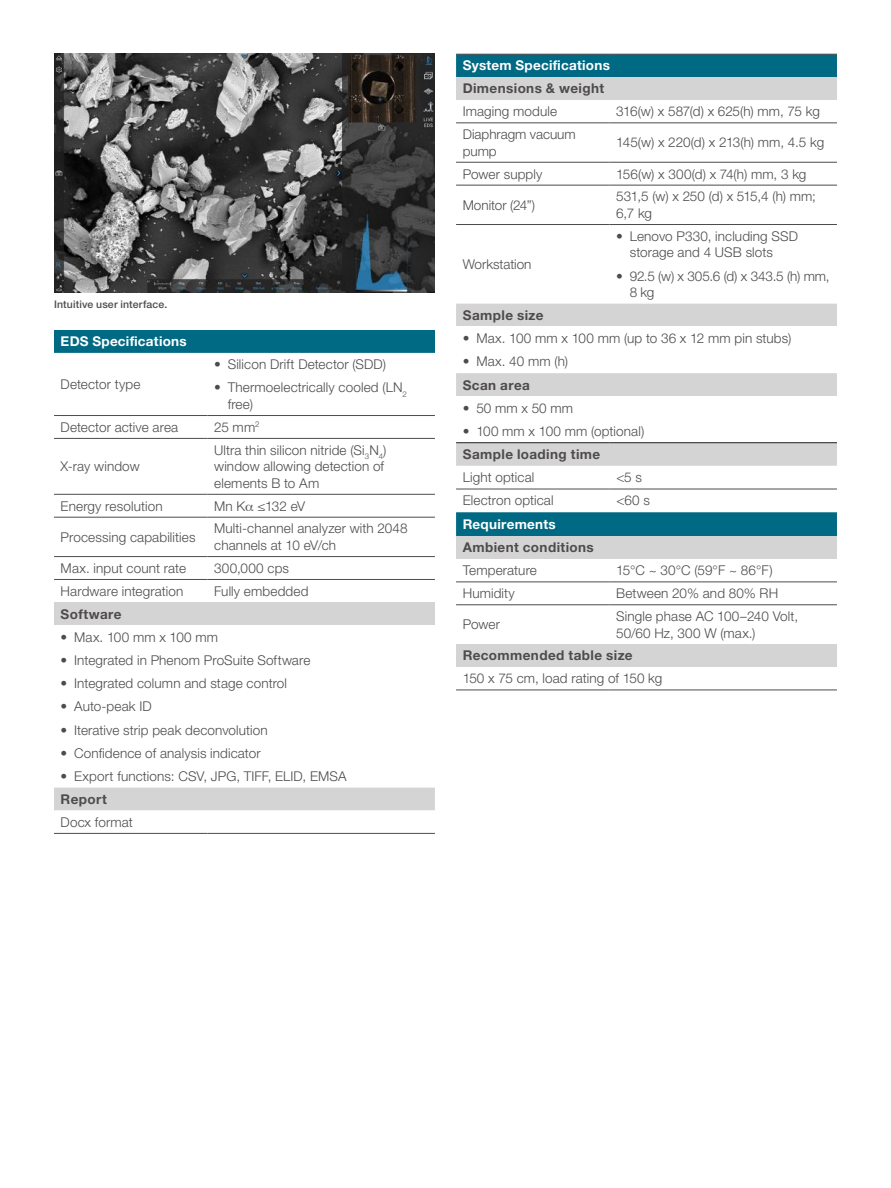
<style>
.page{position:relative;width:891px;height:1188px;background:#fff}
.page>*{position:absolute;margin:0;border:0;box-sizing:border-box;transform-origin:0 0}
.t1{font:300 13.5px/16.5px "Helvetica Neue LT Pro";letter-spacing:.01em;color:#4e4b4c}
.t2{font:700 13.5px "Helvetica Neue LT Pro";letter-spacing:.03em;color:#4e4b4c}
.t3{font:300 13.5px/16.5px "Helvetica Neue LT Pro";letter-spacing:-.02em;color:#4e4b4c}
.t4{font:700 13.5px "Helvetica Neue LT Pro";letter-spacing:.02em;color:#fff}
.t5{font:300 13.5px "Helvetica Neue LT Pro";letter-spacing:-.01em;color:#4e4b4c}
.t6{font:500 10.5px "Helvetica Neue LT Pro";letter-spacing:.015em;color:#4e4b4c}
</style>
<div class="page">
<div style="left:54px;top:330px;width:381px;height:23px;background:#006983"></div>
<div style="left:54px;top:602px;width:154px;height:23px;background:#d5d4d5"></div>
<div style="left:208px;top:602px;width:227px;height:23px;background:#d5d4d5"></div>
<svg style="left:54px;top:788px;width:381px;height:45px"></svg>
<hr style="left:54px;top:833px;width:154px;height:1px;background:#4e4b4c">
<hr style="left:208px;top:833px;width:227px;height:1px;background:#4e4b4c">
<div style="left:456px;top:55px;width:381px;height:481px;background:#006983"></div>
<div style="left:456px;top:77px;width:381px;height:23px;background:#d5d4d5"></div>
<svg style="left:456px;top:100px;width:381px;height:124px"></svg>
<div style="left:456px;top:225px;width:154px;height:79px;background:#fff"></div>
<div style="left:610px;top:225px;width:227px;height:79px;background:#fff"></div>
<div style="left:456px;top:304px;width:381px;height:23px;background:#d5d4d5"></div>
<div style="left:456px;top:327px;width:381px;height:46px;background:#fff"></div>
<div style="left:456px;top:373px;width:381px;height:23px;background:#d5d4d5"></div>
<div style="left:456px;top:396px;width:381px;height:47px;background:#fff"></div>
<svg style="left:456px;top:443px;width:381px;height:69px"></svg>
<div style="left:456px;top:536px;width:154px;height:23px;background:#d5d4d5"></div>
<div style="left:610px;top:536px;width:227px;height:23px;background:#d5d4d5"></div>
<svg style="left:456px;top:581px;width:381px;height:24px"></svg>
<div style="left:456px;top:644px;width:381px;height:23px;background:#d5d4d5"></div>
<hr style="left:456px;top:442px;width:154px;height:1px;background:#241f1f">
<hr style="left:610px;top:442px;width:227px;height:1px;background:#241f1f">
<hr style="left:456px;top:489px;width:154px;height:1px;background:#4e4b4c">
<hr style="left:610px;top:489px;width:227px;height:1px;background:#4e4b4c">
<hr style="left:456px;top:123px;width:154px;height:1px;background:#4e4b4c">
<hr style="left:610px;top:123px;width:227px;height:1px;background:#4e4b4c">
<hr style="left:456px;top:162px;width:154px;height:1px;background:#4e4b4c">
<hr style="left:610px;top:162px;width:227px;height:1px;background:#4e4b4c">
<hr style="left:456px;top:185px;width:154px;height:1px;background:#4e4b4c">
<hr style="left:610px;top:185px;width:227px;height:1px;background:#4e4b4c">
<hr style="left:456px;top:224px;width:154px;height:1px;background:#4e4b4c">
<hr style="left:610px;top:224px;width:227px;height:1px;background:#4e4b4c">
<hr style="left:456px;top:582px;width:154px;height:1px;background:#4e4b4c">
<hr style="left:610px;top:582px;width:227px;height:1px;background:#4e4b4c">
<hr style="left:456px;top:605px;width:154px;height:1px;background:#4e4b4c">
<hr style="left:610px;top:605px;width:227px;height:1px;background:#4e4b4c">
<hr style="left:456px;top:690px;width:154px;height:1px;background:#4e4b4c">
<hr style="left:610px;top:690px;width:227px;height:1px;background:#4e4b4c">
<hr style="left:456px;top:54px;width:154px;height:1px;background:#4e4b4c">
<hr style="left:610px;top:54px;width:227px;height:1px;background:#4e4b4c">
<img style="left:54px;top:54px;width:381px;height:238px">
<svg style="left:54px;top:415px;width:381px;height:165px"></svg>
<p class="t6" style="left:54px;top:298px;width:115px">Intuitive user interface.</p>
<p class="t4" style="left:61px;top:333px;width:128px">EDS Specifications</p>
<p class="t1" style="left:61px;top:376px;width:81px">Detector type</p>
<p class="t1" style="left:214px;top:356px;width:173px">• Silicon Drift Detector (SDD)</p>
<p class="t1" style="left:228px;top:379px;width:181px;text-indent:-14px">• Thermoelectrically cooled (LN<sub>2 </sub>free)</p>
<p class="t1" style="left:61px;top:418px;width:119px">Detector active area</p>
<p class="t1" style="left:214px;top:418px;width:47px">25 mm<sup>2</sup></p>
<p class="t1" style="left:61px;top:458px;width:81px">X-ray window</p>
<p class="t1" style="left:214px;top:441px;width:174px">Ultra thin silicon nitride (Si<sub>3</sub>N<sub>4</sub>) window allowing detection of elements B to Am</p>
<p class="t1" style="left:61px;top:497px;width:103px">Energy resolution</p>
<p class="t1" style="left:214px;top:497px;width:93px">Mn K ≤132 eV</p>
<p class="t1" style="left:61px;top:528px;width:136px">Processing capabilities</p>
<p class="t1" style="left:214px;top:520px;width:195px">Multi-channel analyzer with 2048 channels at 10 eV/ch</p>
<p class="t1" style="left:61px;top:560px;width:127px">Max. input count rate</p>
<p class="t1" style="left:214px;top:560px;width:76px">300,000 cps</p>
<p class="t1" style="left:61px;top:582px;width:124px">Hardware integration</p>
<p class="t1" style="left:214px;top:582px;width:96px">Fully embedded</p>
<p class="t2" style="left:61px;top:605px;width:63px">Software</p>
<p class="t1" style="left:61px;top:628px;width:159px">• Max. 100 mm x 100 mm</p>
<p class="t1" style="left:61px;top:651px;width:251px">• Integrated in Phenom ProSuite Software</p>
<p class="t1" style="left:61px;top:675px;width:228px">• Integrated column and stage control</p>
<p class="t1" style="left:61px;top:698px;width:93px">• Auto-peak ID</p>
<p class="t1" style="left:61px;top:721px;width:209px">• Iterative strip peak deconvolution</p>
<p class="t1" style="left:61px;top:744px;width:201px">• Confidence of analysis indicator</p>
<p class="t1" style="left:61px;top:768px;width:287px">• Export functions: CSV, JPG, TIFF, ELID, EMSA</p>
<p class="t2" style="left:61px;top:791px;width:48px">Report</p>
<p class="t1" style="left:61px;top:813px;width:74px">Docx format</p>
<p class="t4" style="left:463px;top:57px;width:149px">System Specifications</p>
<p class="t2" style="left:463px;top:80px;width:143px">Dimensions &amp; weight</p>
<p class="t1" style="left:463px;top:103px;width:96px">Imaging module</p>
<p class="t3" style="left:616px;top:103px;width:205px">316(w) x 587(d) x 625(h) mm, 75 kg</p>
<p class="t1" style="left:463px;top:126px;width:115px">Diaphragm vacuum pump</p>
<p class="t5" style="left:616px;top:134px;width:209px">145(w) x 220(d) x 213(h) mm, 4.5 kg</p>
<p class="t1" style="left:463px;top:165px;width:81px">Power supply</p>
<p class="t1" style="left:616px;top:165px;width:192px">156(w) x 300(d) x 74(h) mm, 3 kg</p>
<p class="t1" style="left:463px;top:196px;width:74px">Monitor (24”)</p>
<p class="t3" style="left:616px;top:188px;width:201px">531,5 (w) x 250 (d) x 515,4 (h) mm;<br>6,7 kg</p>
<p class="t1" style="left:463px;top:256px;width:70px">Workstation</p>
<p class="t1" style="left:630px;top:227px;width:170px;text-indent:-14px">• Lenovo P330, including SSD storage and 4 USB slots</p>
<p class="t1" style="left:630px;top:267px;width:201px;text-indent:-14px">• 92.5 (w) x 305.6 (d) x 343.5 (h) mm,<br>8 kg</p>
<p class="t2" style="left:463px;top:307px;width:82px">Sample size</p>
<p class="t1" style="left:463px;top:330px;width:330px">• Max. 100 mm x 100 mm (up to 36 x 12 mm pin stubs)</p>
<p class="t1" style="left:463px;top:353px;width:107px">• Max. 40 mm (h)</p>
<p class="t2" style="left:463px;top:376px;width:69px">Scan area</p>
<p class="t1" style="left:463px;top:399px;width:112px">• 50 mm x 50 mm</p>
<p class="t1" style="left:463px;top:423px;width:183px">• 100 mm x 100 mm (optional)</p>
<p class="t2" style="left:463px;top:446px;width:139px">Sample loading time</p>
<p class="t1" style="left:463px;top:469px;width:73px">Light optical</p>
<p class="t1" style="left:616px;top:469px;width:27px">&lt;5 s</p>
<p class="t1" style="left:463px;top:492px;width:92px">Electron optical</p>
<p class="t1" style="left:616px;top:492px;width:35px">&lt;60 s</p>
<p class="t4" style="left:463px;top:516px;width:95px">Requirements</p>
<p class="t2" style="left:463px;top:539px;width:133px">Ambient conditions</p>
<p class="t1" style="left:463px;top:562px;width:76px">Temperature</p>
<p class="t1" style="left:616px;top:562px;width:158px">15°C ~ 30°C (59°F ~ 86°F)</p>
<p class="t1" style="left:463px;top:585px;width:54px">Humidity</p>
<p class="t1" style="left:616px;top:585px;width:164px">Between 20% and 80% RH</p>
<p class="t1" style="left:463px;top:616px;width:39px">Power</p>
<p class="t1" style="left:616px;top:608px;width:183px">Single phase AC 100–240 Volt,<br>50/60 Hz, 300 W (max.)</p>
<p class="t2" style="left:463px;top:647px;width:171px">Recommended table size</p>
<p class="t1" style="left:463px;top:670px;width:201px">150 x 75 cm, load rating of 150 kg</p>
</div>
